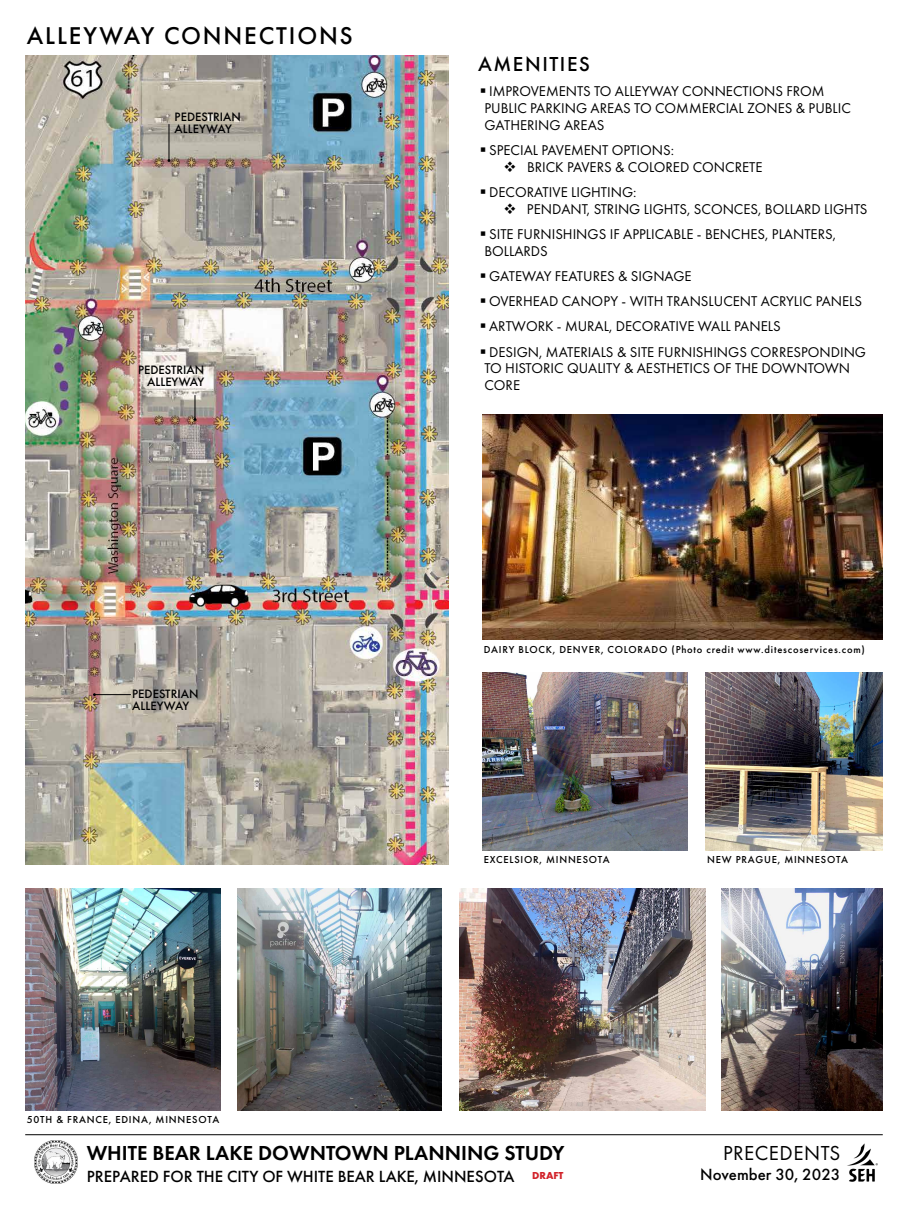
<style>
.page{position:relative;width:908px;height:1210px;background:#fff}
.page>*{position:absolute;margin:0;border:0;box-sizing:border-box;transform-origin:0 0}
.t1{font:500 25.2px "Futura PT";letter-spacing:.075em;color:#000}
.t2{font:600 21px "Futura PT";color:#000}
.t3{font:21px "Futura PT";letter-spacing:.025em;color:#000}
.t4{font:500 21px "Futura PT";letter-spacing:.075em;color:#000}
.t5{font:500 16.8px "Futura PT";color:#000}
.t6{font:14.7px/16.8px "Futura PT";color:#000}
.t7{font:500 12.6px/12.6px "Futura PT";color:#000}
.t8{font:500 10.5px "Futura PT";letter-spacing:.075em;color:#000}
</style>
<div class="page">
<img style="left:847px;top:1143px;width:31px;height:39px">
<img style="left:35px;top:1140px;width:42px;height:43px">
<hr style="left:25px;top:1134px;width:857px;height:1px;background:#000">
<img style="left:25px;top:55px;width:424px;height:809px">
<img style="left:25px;top:888px;width:195px;height:222px">
<img style="left:721px;top:888px;width:161px;height:222px">
<img style="left:459px;top:888px;width:246px;height:222px">
<img style="left:482px;top:414px;width:400px;height:225px">
<img style="left:705px;top:672px;width:177px;height:178px">
<img style="left:237px;top:888px;width:204px;height:222px">
<img style="left:482px;top:672px;width:205px;height:178px">
<hr style="left:168px;top:124px;width:1px;height:37px;background:#000">
<svg style="left:193px;top:395px;width:3px;height:26px"></svg>
<hr style="left:94px;top:694px;width:37px;height:1px;background:#000">
<h1 class="t1" style="left:27px;top:21px;width:327px">ALLEYWAY CONNECTIONS</h1>
<p class="t7" style="left:175px;top:110px;width:68px">PEDESTRIAN<br>ALLEYWAY</p>
<p class="t7" style="left:138px;top:363px;width:68px;text-align:right">PEDESTRIAN<br>ALLEYWAY</p>
<p class="t7" style="left:132px;top:687px;width:68px">PEDESTRIAN<br>ALLEYWAY</p>
<p class="t8" style="left:27px;top:1113px;width:194px">50TH &amp; FRANCE, EDINA, MINNESOTA</p>
<h2 class="t4" style="left:478px;top:51px;width:113px">AMENITIES</h2>
<p class="t6" style="left:484px;top:83px;width:368px;text-indent:5px">IMPROVEMENTS TO ALLEYWAY CONNECTIONS FROM<br>PUBLIC PARKING AREAS TO COMMERCIAL ZONES &amp; PUBLIC<br>GATHERING AREAS</p>
<p class="t6" style="left:527px;top:142px;width:237px;text-indent:-38px">SPECIAL PAVEMENT OPTIONS:<br>BRICK PAVERS &amp; COLORED CONCRETE</p>
<p class="t6" style="left:527px;top:184px;width:342px;text-indent:-38px">DECORATIVE LIGHTING:<br>PENDANT, STRING LIGHTS, SCONCES, BOLLARD LIGHTS</p>
<p class="t6" style="left:484px;top:226px;width:353px;text-indent:5px">SITE FURNISHINGS IF APPLICABLE - BENCHES, PLANTERS,<br>BOLLARDS</p>
<p class="t6" style="left:489px;top:263px;width:378px;line-height:25.2px">GATEWAY FEATURES &amp; SIGNAGE<br>OVERHEAD CANOPY - WITH TRANSLUCENT ACRYLIC PANELS ARTWORK - MURAL, DECORATIVE WALL PANELS<br>DESIGN, MATERIALS &amp; SITE FURNISHINGS CORRESPONDING</p>
<p class="t6" style="left:484px;top:360px;width:367px">TO HISTORIC QUALITY &amp; AESTHETICS OF THE DOWNTOWN<br>CORE</p>
<p class="t8" style="left:484px;top:643px;width:382px">DAIRY BLOCK, DENVER, COLORADO (Photo credit www.ditescoservices.com)</p>
<p class="t8" style="left:484px;top:853px;width:127px">EXCELSIOR, MINNESOTA</p>
<p class="t8" style="left:707px;top:853px;width:142px">NEW PRAGUE, MINNESOTA</p>
<h2 class="t3" style="left:722px;top:1140px;width:119px">PRECEDENTS</h2>
<h2 class="t2" style="left:87px;top:1139px;width:479px">WHITE BEAR LAKE DOWNTOWN PLANNING STUDY</h2>
<p class="t5" style="left:87px;top:1166px;width:478px">PREPARED FOR THE CITY OF WHITE BEAR LAKE, MINNESOTA <sup>DRAFT</sup></p>
<p class="t5" style="left:700px;top:1164px;width:142px">November 30, 2023</p>
</div>
